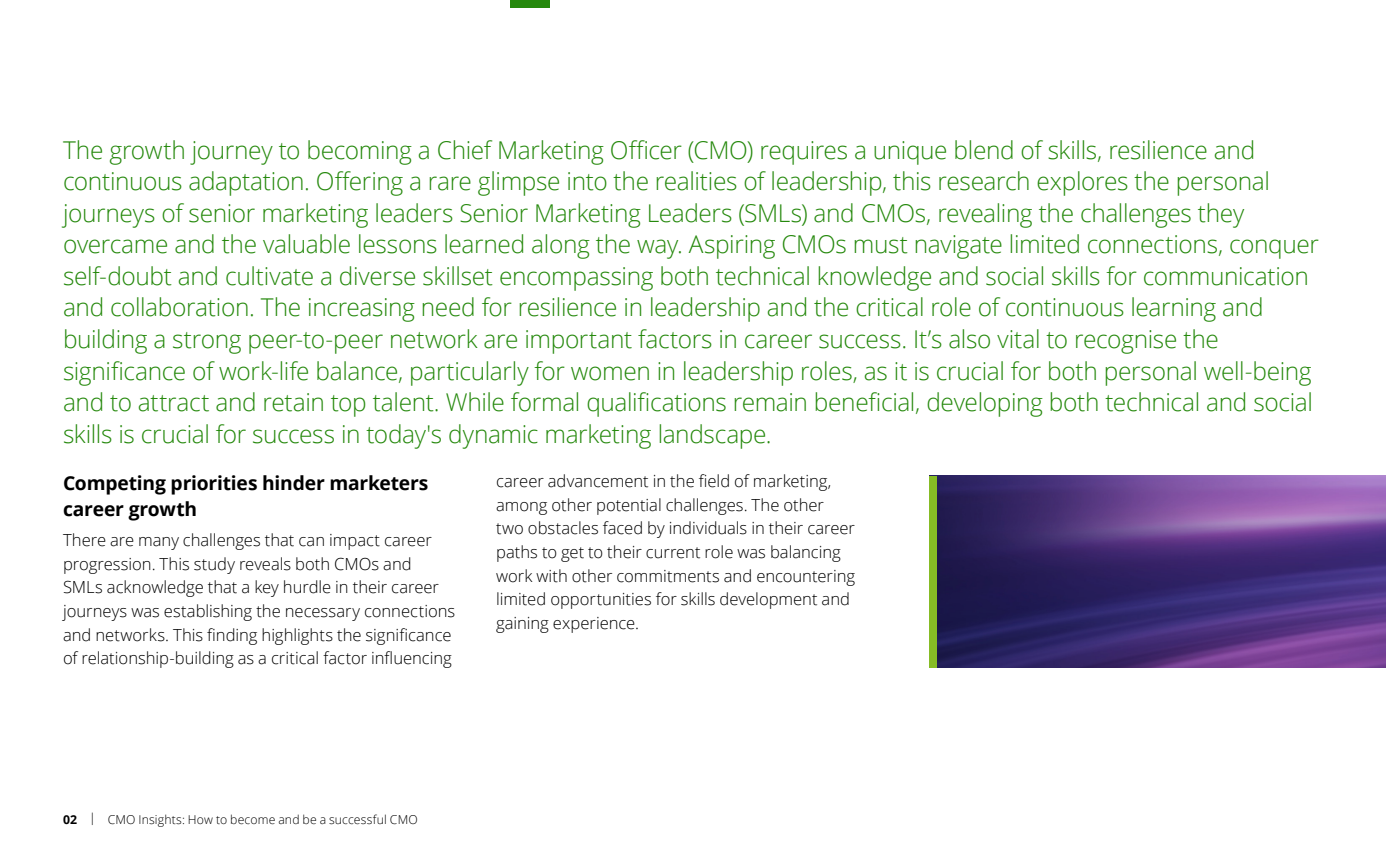
<style>
.page{position:relative;width:1386px;height:851px;background:#fff}
.page>*{position:absolute;margin:0;border:0;box-sizing:border-box;transform-origin:0 0}
.t1{font:300 24.5px/31.5px "Open Sans";letter-spacing:-.015em;color:#26890d}
.t2{font:700 19.25px/26.2px "Open Sans";letter-spacing:-.01em;color:#000}
.t3{font:300 16.62px/23.6px "Open Sans";color:#000}
.t4{font:300 12.25px "Open Sans";letter-spacing:.01em;color:#000}
.s1{font-weight:700}
</style>
<div class="page">
<div style="left:510px;top:0;width:40px;height:7px;background:#26890d"></div>
<img style="left:936px;top:476px;width:450px;height:191px">
<div style="left:929px;top:476px;width:7px;height:191px;background:#86bc25"></div>
<p class="t1" style="left:63px;top:133px;width:1258px">The growth journey to becoming a Chief Marketing Officer (CMO) requires a unique blend of skills, resilience and continuous adaptation. Offering a rare glimpse into the realities of leadership, this research explores the personal journeys of senior marketing leaders Senior Marketing Leaders (SMLs) and CMOs, revealing the challenges they overcame and the valuable lessons learned along the way. Aspiring CMOs must navigate limited connections, conquer self-doubt and cultivate a diverse skillset encompassing both technical knowledge and social skills for communication and collaboration. The increasing need for resilience in leadership and the critical role of continuous learning and building a strong peer-to-peer network are important factors in career success. It’s also vital to recognise the significance of work-life balance, particularly for women in leadership roles, as it is crucial for both personal well-being and to attract and retain top talent. While formal qualifications remain beneficial, developing both technical and social skills is crucial for success in today's dynamic marketing landscape.</p>
<p class="t2" style="left:63px;top:469px;width:367px">Competing priorities hinder marketers career growth</p>
<p class="t3" style="left:63px;top:527px;width:394px">There are many challenges that can impact career progression. This study reveals both CMOs and SMLs acknowledge that a key hurdle in their career journeys was establishing the necessary connections and networks. This finding highlights the significance of relationship-building as a critical factor influencing</p>
<p class="t3" style="left:496px;top:469px;width:360px">career advancement in the field of marketing, among other potential challenges. The other two obstacles faced by individuals in their career paths to get to their current role was balancing work with other commitments and encountering limited opportunities for skills development and gaining experience.</p>
<p class="t4" style="left:63px;top:811px;width:356px"><span class="s1">02</span> | CMO Insights: How to become and be a successful CMO</p>
</div>
